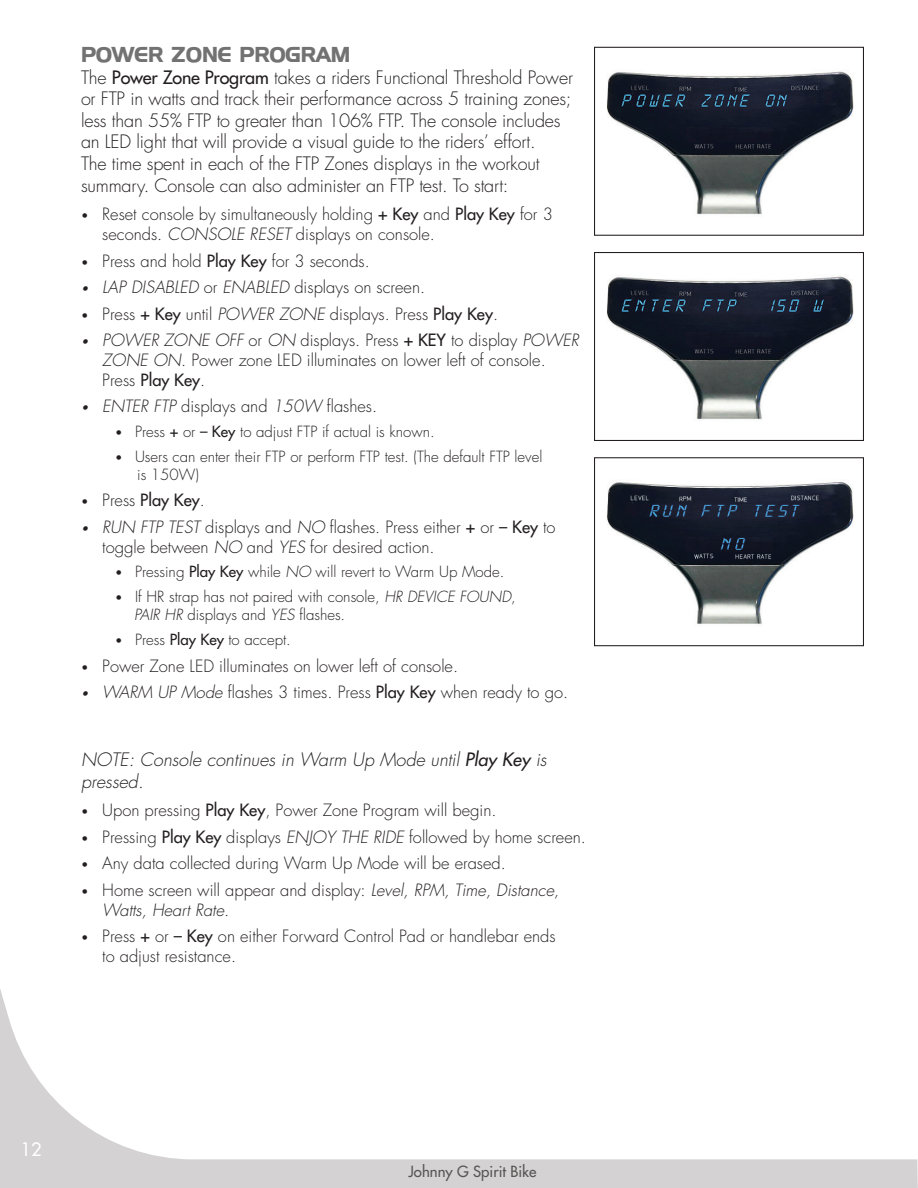
<style>
.page{position:relative;width:918px;height:1188px;background:#fff}
.page>*{position:absolute;margin:0;border:0;box-sizing:border-box;transform-origin:0 0}
.t1{font:700 21px "Hanzel";color:#717271}
.t2{font:300 18px/21.6px "Futura Std";letter-spacing:-.01em;color:#231f20}
.t3{font:italic 300 18px/21.6px "Futura Std";color:#231f20}
.t4{font:500 18px "Futura Std";color:#fff}
.t5{font:300 16.5px/19.8px "Futura Std";color:#231f20}
.t6{font:italic 300 16.5px/19.8px "Futura Std";color:#231f20}
.t7{font:500 16.5px "Futura Std";color:#231f20}
.t8{font:300 15px/18px "Futura Std";color:#231f20}
.t9{font:500 15px "Futura Std";color:#231f20}
.s1{font-weight:500}
.s2{font-size:12px}
.s3{font-style:italic}
.s4{font-style:italic;font-size:12px}
.s5{font-weight:300;font-size:12px}
.s6{font-weight:300}
.s7{font-style:normal;font-size:12px}
.s8{font-style:normal}
</style>
<div class="page">
<svg style="left:0;top:989px;width:918px;height:199px"></svg>
<img style="left:607px;top:71px;width:247px;height:144px">
<div style="left:594px;top:47px;width:270px;height:189px;border:1px solid #231f20"></div>
<img style="left:607px;top:276px;width:247px;height:144px">
<div style="left:594px;top:252px;width:270px;height:189px;border:1px solid #231f20"></div>
<img style="left:607px;top:482px;width:247px;height:142px">
<div style="left:594px;top:457px;width:270px;height:189px;border:1px solid #231f20"></div>
<p class="t1" style="left:81px;top:42px;width:271px">POWER ZONE PROGRAM</p>
<p class="t2" style="left:81px;top:67px;width:494px">The <span class="s1">Power Zone Program</span> takes a riders Functional Threshold Power or FTP in watts and track their performance across 5 training zones; less than 55% FTP to greater than 106% FTP. The console includes an LED light that will provide a visual guide to the riders’ effort.<br>The time spent in each of the FTP Zones displays in the workout summary. Console can also administer an FTP test. To start:</p>
<p class="t5" style="left:102px;top:205px;width:452px;text-indent:-21px"><span class="s2">•</span> Reset console by simultaneously holding <span class="s1">+ Key</span> and <span class="s1">Play Key</span> for 3 seconds. <span class="s3">CONSOLE RESET</span> displays on console.</p>
<p class="t5" style="left:81px;top:251px;width:290px"><span class="s2">•</span> Press and hold <span class="s1">Play Key</span> for 3 seconds.</p>
<p class="t5" style="left:81px;top:278px;width:346px"><span class="s4">•</span> <span class="s3">LAP DISABLED</span> or <span class="s3">ENABLED</span> displays on screen.</p>
<p class="t5" style="left:81px;top:304px;width:419px"><span class="s2">•</span> Press <span class="s1">+ Key</span> until <span class="s3">POWER ZONE</span> displays. Press <span class="s1">Play Key</span>.</p>
<p class="t5" style="left:102px;top:331px;width:478px;text-indent:-21px"><span class="s4">•</span> <span class="s3">POWER ZONE OFF</span> or <span class="s3">ON</span> displays. Press <span class="s1">+ KEY</span> to display <span class="s3">POWER<br>ZONE ON</span>. Power zone LED illuminates on lower left of console.<br>Press <span class="s1">Play Key</span>.</p>
<p class="t5" style="left:81px;top:397px;width:298px"><span class="s4">•</span> <span class="s3">ENTER FTP</span> displays and <span class="s3">150W</span> flashes.</p>
<p class="t8" style="left:115px;top:423px;width:321px"><span class="s2">•</span> Press <span class="s1">+</span> or <span class="s1">– Key</span> to adjust FTP if actual is known.</p>
<p class="t8" style="left:137px;top:448px;width:407px;text-indent:-22px"><span class="s2">•</span> Users can enter their FTP or perform FTP test. (The default FTP level is 150W)</p>
<p class="t7" style="left:81px;top:490px;width:126px"><span class="s5">•</span> <span class="s6">Press</span> Play Key<span class="s6">.</span></p>
<p class="t5" style="left:102px;top:518px;width:455px;text-indent:-21px"><span class="s4">•</span> <span class="s3">RUN FTP TEST</span> displays and <span class="s3">NO</span> flashes. Press either <span class="s1">+</span> or <span class="s1">– Key</span> to toggle between <span class="s3">NO</span> and <span class="s3">YES</span> for desired action.</p>
<p class="t8" style="left:115px;top:563px;width:391px"><span class="s2">•</span> Pressing <span class="s1">Play Key</span> while <span class="s3">NO</span> will revert to Warm Up Mode.</p>
<p class="t8" style="left:134px;top:588px;width:383px;text-indent:-19px"><span class="s2">•</span> If HR strap has not paired with console, <span class="s3">HR DEVICE FOUND</span>,<br><span class="s3">PAIR HR</span> displays and <span class="s3">YES</span> flashes.</p>
<p class="t8" style="left:115px;top:631px;width:177px"><span class="s2">•</span> Press <span class="s1">Play Key</span> to accept.</p>
<p class="t5" style="left:81px;top:656px;width:379px"><span class="s2">•</span> Power Zone LED illuminates on lower left of console.</p>
<p class="t5" style="left:81px;top:683px;width:489px"><span class="s4">•</span> <span class="s3">WARM UP Mode</span> flashes 3 times. Press <span class="s1">Play Key</span> when ready to go.</p>
<p class="t3" style="left:81px;top:749px;width:467px">NOTE: Console continues in Warm Up Mode until <span class="s1">Play Key</span> is pressed.</p>
<p class="t5" style="left:81px;top:801px;width:417px"><span class="s2">•</span> Upon pressing <span class="s1">Play Key</span>, Power Zone Program will begin.</p>
<p class="t5" style="left:81px;top:827px;width:507px"><span class="s2">•</span> Pressing <span class="s1">Play Key</span> displays <span class="s3">ENJOY THE RIDE</span> followed by home screen.</p>
<p class="t5" style="left:81px;top:854px;width:426px"><span class="s2">•</span> Any data collected during Warm Up Mode will be erased.</p>
<p class="t6" style="left:102px;top:880px;width:458px;text-indent:-21px"><span class="s7">•</span> <span class="s8">Home screen will appear and display:</span> Level, RPM, Time, Distance,<br>Watts, Heart Rate.</p>
<p class="t5" style="left:102px;top:927px;width:455px;text-indent:-21px"><span class="s2">•</span> Press <span class="s1">+</span> or <span class="s1">– Key</span> on either Forward Control Pad or handlebar ends to adjust resistance.</p>
<p class="t4" style="left:21px;top:1138px;width:22px">12</p>
<p class="t9" style="left:409px;top:1162px;width:129px">Johnny G Spirit Bike</p>
</div>
